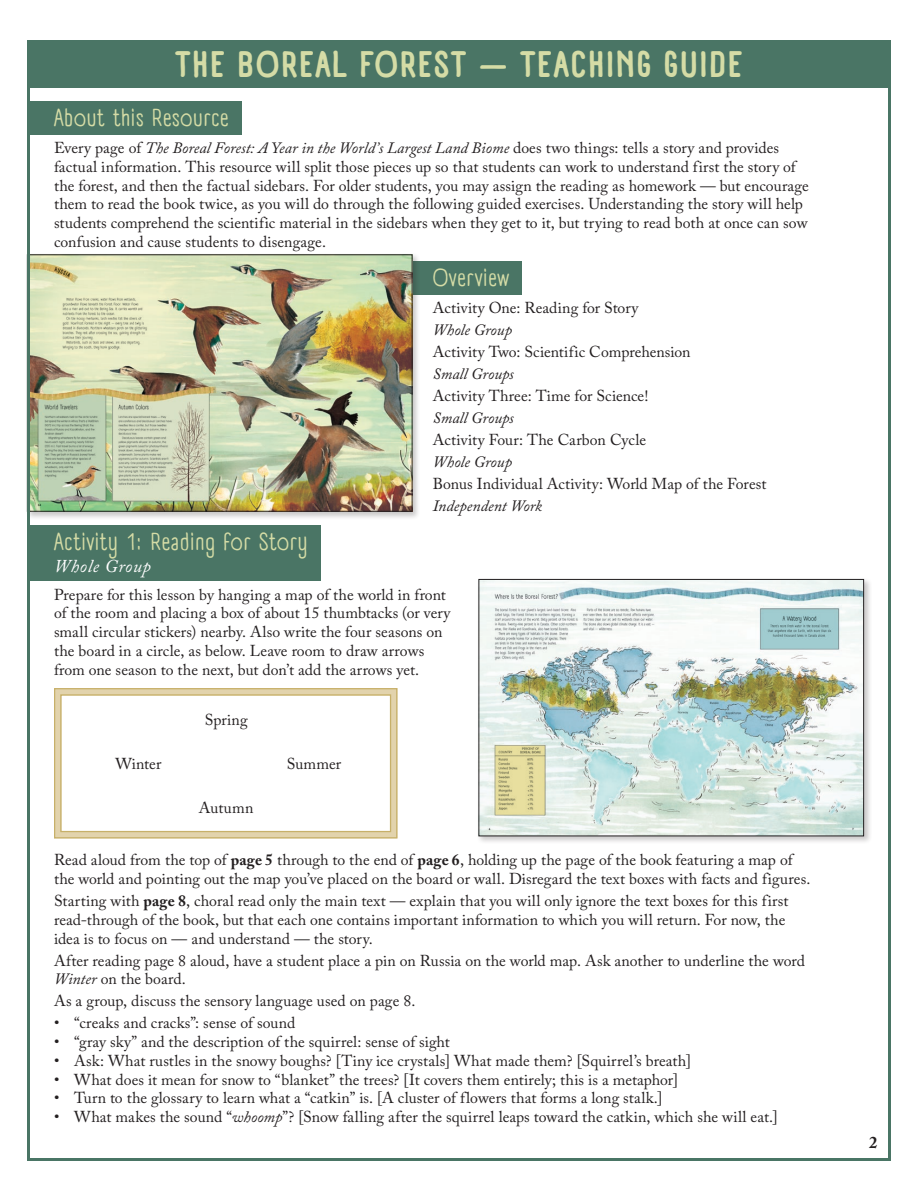
<style>
.page{position:relative;width:918px;height:1188px;background:#fff}
.page>*{position:absolute;margin:0;border:0;box-sizing:border-box;transform-origin:0 0}
.t1{font:700 36px "Panforte Pro";letter-spacing:.05em;color:#d5dca6}
.H1_-_title{font:24px "Panforte Pro";letter-spacing:.035em;color:#d5dca6}
.H1_-_title-2{font:italic 18px "Adobe Caslon Pro";letter-spacing:.04em;color:#fff}
.page-number{font:700 16.5px "Adobe Caslon Pro";color:#231f20}
.body-copy{font:15.75px/18.8px "Adobe Caslon Pro";letter-spacing:.005em;color:#231f20}
.body-copy-2{font:italic 15.75px "Adobe Caslon Pro";letter-spacing:.005em;color:#231f20}
.s1{font-style:italic}
.s2{font-weight:700}
</style>
<div class="page">
<div style="left:27px;top:101px;width:214px;height:34px;background:#4a7565"></div>
<div style="left:406px;top:261px;width:116px;height:34px;background:#4a7565"></div>
<div style="left:27px;top:525px;width:293px;height:56px;background:#4a7565"></div>
<svg style="left:54px;top:688px;width:344px;height:151px"></svg>
<div style="left:60px;top:694px;width:331px;height:138px;border:1px solid #c7b069"></div>
<div style="left:477px;top:577px;width:395px;height:267px;background:#231f20;opacity:.25"></div>
<img style="left:480px;top:581px;width:382px;height:253px">
<div style="left:478px;top:579px;width:386px;height:257px;border:1px solid #231f20"></div>
<div style="left:25px;top:252px;width:396px;height:268px;background:#231f20;opacity:.25"></div>
<img style="left:31px;top:256px;width:379px;height:254px">
<div style="left:27px;top:254px;width:385px;height:258px;border:1px solid #231f20"></div>
<div style="left:27px;top:40px;width:864px;height:48px;background:#4a7565"></div>
<h1 class="t1" style="left:175px;top:39px;width:569px">THE BOREAL FOREST — TEACHING GUIDE</h1>
<h1 class="H1_-_title" style="left:54px;top:100px;width:176px">About this Resource</h1>
<p class="body-copy" style="left:54px;top:138px;width:756px">Every page of <span class="s1">The Boreal Forest: A Year in the World’s Largest Land Biome</span> does two things: tells a story and provides factual information. This resource will split those pieces up so that students can work to understand first the story of the forest, and then the factual sidebars. For older students, you may assign the reading as homework — but encourage them to read the book twice, as you will do through the following guided exercises. Understanding the story will help students comprehend the scientific material in the sidebars when they get to it, but trying to read both at once can sow confusion and cause students to disengage.</p>
<h1 class="H1_-_title" style="left:433px;top:259px;width:78px">Overview</h1>
<p class="body-copy" style="left:433px;top:298px;width:207px">Activity One: Reading for Story</p>
<p class="body-copy-2" style="left:433px;top:320px;width:81px">Whole Group</p>
<p class="body-copy" style="left:433px;top:342px;width:259px">Activity Two: Scientific Comprehension</p>
<p class="body-copy-2" style="left:433px;top:364px;width:83px">Small Groups</p>
<p class="body-copy" style="left:433px;top:386px;width:217px">Activity Three: Time for Science!</p>
<p class="body-copy-2" style="left:433px;top:408px;width:83px">Small Groups</p>
<p class="body-copy" style="left:433px;top:430px;width:215px">Activity Four: The Carbon Cycle</p>
<p class="body-copy-2" style="left:433px;top:452px;width:81px">Whole Group</p>
<p class="body-copy" style="left:433px;top:474px;width:335px">Bonus Individual Activity: World Map of the Forest</p>
<p class="body-copy-2" style="left:433px;top:496px;width:111px">Independent Work</p>
<h1 class="H1_-_title" style="left:54px;top:524px;width:255px">Activity 1: Reading for Story</h1>
<h1 class="H1_-_title-2" style="left:54px;top:556px;width:98px">Whole Group</h1>
<p class="body-copy" style="left:54px;top:585px;width:398px">Prepare for this lesson by hanging a map of the world in front of the room and placing a box of about 15 thumbtacks (or very small circular stickers) nearby. Also write the four seasons on the board in a circle, as below. Leave room to draw arrows from one season to the next, but don’t add the arrows yet.</p>
<p class="body-copy" style="left:205px;top:710px;width:44px">Spring</p>
<p class="body-copy" style="left:116px;top:754px;width:47px">Winter</p>
<p class="body-copy" style="left:287px;top:754px;width:56px">Summer</p>
<p class="body-copy" style="left:199px;top:798px;width:56px">Autumn</p>
<p class="body-copy" style="left:54px;top:851px;width:758px">Read aloud from the top of <span class="s2">page 5</span> through to the end of <span class="s2">page 6</span>, holding up the page of the book featuring a map of the world and pointing out the map you’ve placed on the board or wall. Disregard the text boxes with facts and figures.</p>
<p class="body-copy" style="left:54px;top:891px;width:736px">Starting with <span class="s2">page 8</span>, choral read only the main text — explain that you will only ignore the text boxes for this first read-through of the book, but that each one contains important information to which you will return. For now, the idea is to focus on — and understand — the story.</p>
<p class="body-copy" style="left:54px;top:951px;width:753px">After reading page 8 aloud, have a student place a pin on Russia on the world map. Ask another to underline the word<br><span class="s1">Winter</span> on the board.</p>
<p class="body-copy" style="left:54px;top:992px;width:363px">As a group, discuss the sensory language used on page 8.</p>
<p class="body-copy" style="left:54px;top:1014px;width:243px">• “creaks and cracks”: sense of sound</p>
<p class="body-copy" style="left:54px;top:1032px;width:397px">• “gray sky” and the description of the squirrel: sense of sight</p>
<p class="body-copy" style="left:54px;top:1051px;width:639px">• Ask: What rustles in the snowy boughs? [Tiny ice crystals] What made them? [Squirrel’s breath]</p>
<p class="body-copy" style="left:54px;top:1070px;width:626px">• What does it mean for snow to “blanket” the trees? [It covers them entirely; this is a metaphor]</p>
<p class="body-copy" style="left:54px;top:1089px;width:610px">• Turn to the glossary to learn what a “catkin” is. [A cluster of flowers that forms a long stalk.]</p>
<p class="body-copy" style="left:54px;top:1107px;width:725px">• What makes the sound “<span class="s1">whoomp</span>”? [Snow falling after the squirrel leaps toward the catkin, which she will eat.]</p>
<p class="page-number" style="left:869px;top:1132px;width:10px">2</p>
</div>
